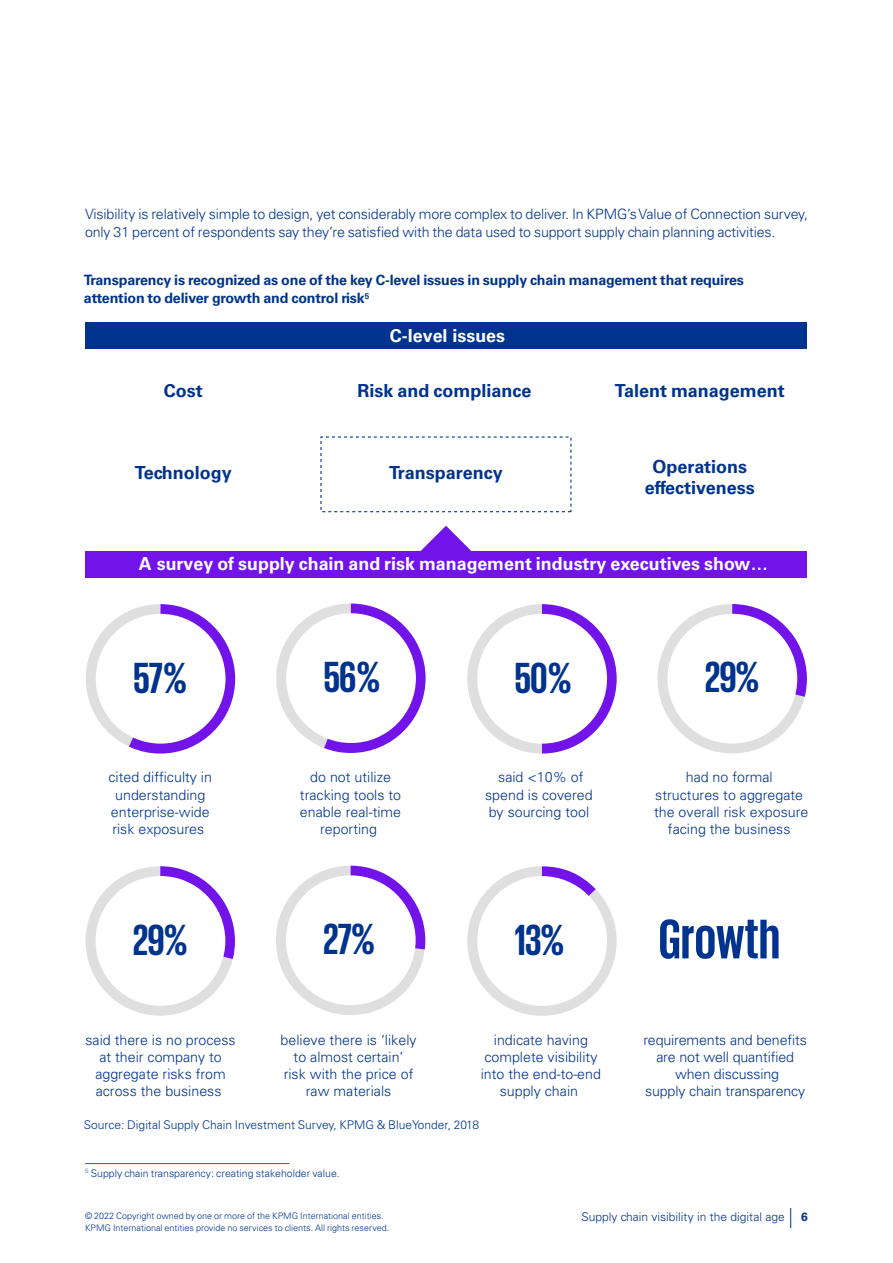
<style>
.page{position:relative;width:893px;height:1263px;background:#fff}
.page>*{position:absolute;margin:0;border:0;box-sizing:border-box;transform-origin:0 0}
.t1{font:700 57.15px "KPMG";color:#00338d}
.t2{font:700 44.55px "KPMG";letter-spacing:-.025em;color:#00338d}
.t3{font:700 18px/21.6px "Univers LT Std";color:#00338d;text-align:center}
.t4{font:700 18px "Univers LT Std";color:#fff}
.t5{font:300 14.25px/17.1px "Univers LT Std";color:#00338d;text-align:center}
.t6{font:700 14.25px/18px "Univers LT Std";letter-spacing:-.01em;color:#00338d}
.t7{font:300 12px "Univers LT Std";color:#00338d}
.t8{font:700 12px "Univers LT Std";color:#00338d}
.t9{font:300 10.5px "Univers LT Std";color:#00338d}
.t10{font:300 9px "Univers LT Std";color:#00338d}
</style>
<div class="page">
<svg style="left:790px;top:1208px;width:1px;height:20px"></svg>
<hr style="left:85px;top:1163px;width:205px;height:1px;background:#335ca4">
<div style="left:85px;top:322px;width:722px;height:27px;background:#00338d"></div>
<div style="left:85px;top:551px;width:722px;height:27px;background:#7213ea"></div>
<svg style="left:421px;top:526px;width:50px;height:25px"></svg>
<svg style="left:86px;top:604px;width:149px;height:149px"></svg>
<div style="left:96px;top:614px;width:130px;height:130px;background:#fff;border-radius:50%"></div>
<svg style="left:276px;top:603px;width:150px;height:150px"></svg>
<div style="left:286px;top:613px;width:130px;height:130px;background:#fff;border-radius:50%"></div>
<svg style="left:467px;top:604px;width:150px;height:149px"></svg>
<div style="left:477px;top:614px;width:130px;height:130px;background:#fff;border-radius:50%"></div>
<svg style="left:657px;top:604px;width:150px;height:150px"></svg>
<div style="left:667px;top:614px;width:130px;height:129px;background:#fff;border-radius:50%"></div>
<svg style="left:467px;top:866px;width:150px;height:150px"></svg>
<div style="left:477px;top:876px;width:130px;height:130px;background:#fff;border-radius:50%"></div>
<svg style="left:85px;top:866px;width:150px;height:150px"></svg>
<div style="left:96px;top:876px;width:129px;height:130px;background:#fff;border-radius:50%"></div>
<svg style="left:276px;top:866px;width:149px;height:149px"></svg>
<div style="left:286px;top:875px;width:130px;height:130px;background:#fff;border-radius:50%"></div>
<p class="t5" style="left:85px;top:205px;width:724px;line-height:18px;text-align:left">Visibility is relatively simple to design, yet considerably more complex to deliver. In KPMG’s Value of Connection survey, only 31 percent of respondents say they’re satisfied with the data used to support supply chain planning activities.</p>
<p class="t6" style="left:84px;top:271px;width:661px">Transparency is recognized as one of the key C-level issues in supply chain management that requires attention to deliver growth and control risk<sup>5</sup></p>
<p class="t3" style="left:164px;top:380px;width:40px">Cost</p>
<p class="t4" style="left:390px;top:325px;width:117px">C-level issues</p>
<p class="t3" style="left:358px;top:380px;width:175px">Risk and compliance</p>
<p class="t3" style="left:615px;top:380px;width:172px">Talent management</p>
<p class="t3" style="left:135px;top:462px;width:98px">Technology</p>
<p class="t3" style="left:389px;top:462px;width:115px">Transparency</p>
<p class="t3" style="left:645px;top:456px;width:112px">Operations effectiveness</p>
<p class="t4" style="left:139px;top:553px;width:631px">A survey of supply chain and risk management industry executives show…</p>
<h2 class="t2" style="left:133px;top:655px;width:56px">57%</h2>
<p class="t5" style="left:108px;top:769px;width:105px">cited difficulty in understanding enterprise-wide risk exposures</p>
<h2 class="t2" style="left:323px;top:654px;width:58px">56%</h2>
<p class="t5" style="left:300px;top:769px;width:103px">do not utilize tracking tools to enable real-time reporting</p>
<h2 class="t2" style="left:133px;top:917px;width:56px">29%</h2>
<h2 class="t2" style="left:323px;top:917px;width:54px">27%</h2>
<p class="t5" style="left:85px;top:1031px;width:152px">said there is no process at their company to aggregate risks from across the business</p>
<p class="t5" style="left:281px;top:1031px;width:138px">believe there is ‘likely to almost certain’<br>risk with the price of raw materials</p>
<h2 class="t2" style="left:515px;top:655px;width:59px">50%</h2>
<p class="t5" style="left:485px;top:769px;width:109px">said &lt;10% of spend is covered by sourcing tool</p>
<h2 class="t2" style="left:515px;top:917px;width:52px">13%</h2>
<p class="t5" style="left:481px;top:1031px;width:122px">indicate having complete visibility into the end-to-end supply chain</p>
<p class="t7" style="left:84px;top:1117px;width:397px">Source: Digital Supply Chain Investment Survey, KPMG &amp; BlueYonder, 2018</p>
<p class="t9" style="left:85px;top:1166px;width:256px"><sup>5</sup> Supply chain transparency: creating stakeholder value.</p>
<h2 class="t2" style="left:705px;top:655px;width:56px">29%</h2>
<p class="t5" style="left:654px;top:769px;width:156px">had no formal structures to aggregate the overall risk exposure facing the business</p>
<h1 class="t1" style="left:658px;top:910px;width:123px">Growth</h1>
<p class="t5" style="left:643px;top:1031px;width:165px">requirements and benefits are not well quantified when discussing<br>supply chain transparency</p>
<p class="t10" style="left:85px;top:1210px;width:300px">© 2022 Copyright owned by one or more of the KPMG International entities.</p>
<p class="t7" style="left:581px;top:1210px;width:205px">Supply chain visibility in the digital age</p>
<p class="t8" style="left:801px;top:1210px;width:8px">6</p>
<p class="t10" style="left:85px;top:1222px;width:306px">KPMG International entities provide no services to clients. All rights reserved.</p>
</div>
